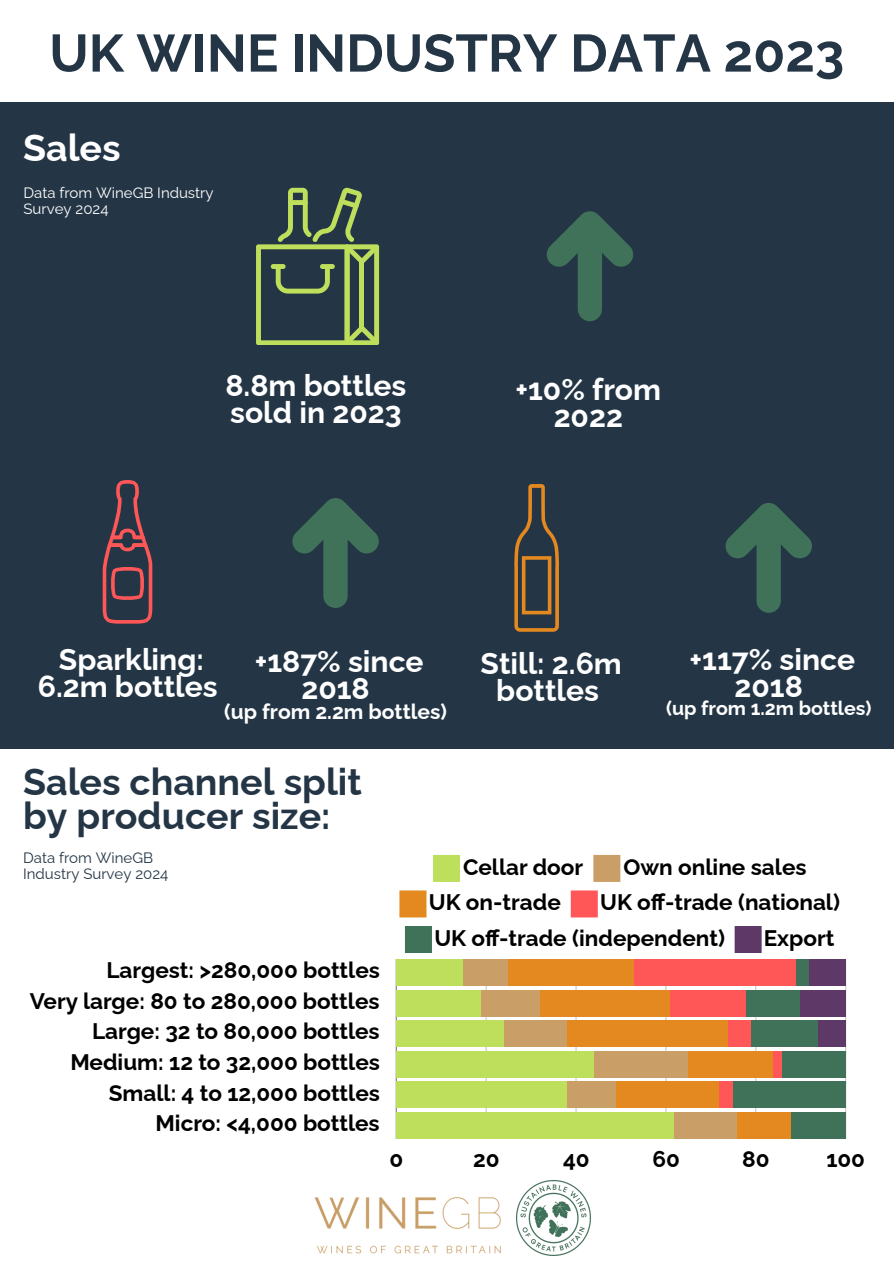
<style>
.page{position:relative;width:894px;height:1264px;background:#fff}
.page>*{position:absolute;margin:0;border:0;box-sizing:border-box;transform-origin:0 0}
.t1{font:700 52.5px "Raleway";color:#243646}
.t2{font:700 37.5px/33.8px "Raleway";color:#243646}
.t3{font:700 37.5px "Raleway";color:#fff}
.t4{font:700 30px/27px "Raleway";color:#fff;text-align:center}
.t5{font:700 22.5px/30.6px "Raleway";color:#000}
.t6{font:700 21px "Raleway";color:#fff}
.t7{font:700 19.5px "Raleway";color:#fff}
.t8{font:15px/15.8px "Raleway";color:#fff}
.t9{font:15px/15.8px "Raleway";color:#243646}
</style>
<div class="page">
<div style="left:0;top:102px;width:893px;height:646px;background:#243646"></div>
<svg style="left:256px;top:188px;width:123px;height:157px"></svg>
<div style="left:433px;top:855px;width:27px;height:26px;background:#bddf5c"></div>
<div style="left:593px;top:855px;width:27px;height:26px;background:#c99e67"></div>
<div style="left:399px;top:890px;width:27px;height:27px;background:#e4891f"></div>
<div style="left:570px;top:890px;width:27px;height:27px;background:#ff5757"></div>
<div style="left:405px;top:926px;width:27px;height:27px;background:#40725a"></div>
<div style="left:734px;top:926px;width:27px;height:27px;background:#5e3967"></div>
<hr style="left:396px;top:959px;width:1px;height:179px;background:#000;opacity:.6">
<hr style="left:485px;top:959px;width:1px;height:179px;background:#000;opacity:.25">
<hr style="left:575px;top:959px;width:1px;height:179px;background:#000;opacity:.25">
<hr style="left:665px;top:959px;width:1px;height:179px;background:#000;opacity:.25">
<hr style="left:755px;top:959px;width:1px;height:179px;background:#000;opacity:.25">
<hr style="left:845px;top:959px;width:1px;height:179px;background:#000;opacity:.25">
<div style="left:396px;top:959px;width:67px;height:27px;background:#bddf5c"></div>
<div style="left:463px;top:959px;width:45px;height:27px;background:#c99e67"></div>
<div style="left:508px;top:959px;width:126px;height:27px;background:#e4891f"></div>
<div style="left:634px;top:959px;width:162px;height:27px;background:#ff5757"></div>
<div style="left:796px;top:959px;width:13px;height:27px;background:#40725a"></div>
<div style="left:809px;top:959px;width:36px;height:27px;background:#5e3967"></div>
<div style="left:396px;top:989px;width:85px;height:27px;background:#bddf5c"></div>
<div style="left:481px;top:989px;width:59px;height:27px;background:#c99e67"></div>
<div style="left:540px;top:989px;width:130px;height:27px;background:#e4891f"></div>
<div style="left:670px;top:989px;width:76px;height:27px;background:#ff5757"></div>
<div style="left:746px;top:989px;width:54px;height:27px;background:#40725a"></div>
<div style="left:800px;top:989px;width:45px;height:27px;background:#5e3967"></div>
<div style="left:396px;top:1020px;width:108px;height:27px;background:#bddf5c"></div>
<div style="left:504px;top:1020px;width:63px;height:27px;background:#c99e67"></div>
<div style="left:567px;top:1020px;width:161px;height:27px;background:#e4891f"></div>
<div style="left:728px;top:1020px;width:23px;height:27px;background:#ff5757"></div>
<div style="left:751px;top:1020px;width:67px;height:27px;background:#40725a"></div>
<div style="left:818px;top:1020px;width:27px;height:27px;background:#5e3967"></div>
<div style="left:396px;top:1050px;width:198px;height:27px;background:#bddf5c"></div>
<div style="left:594px;top:1050px;width:94px;height:27px;background:#c99e67"></div>
<div style="left:688px;top:1050px;width:85px;height:27px;background:#e4891f"></div>
<div style="left:773px;top:1050px;width:9px;height:27px;background:#ff5757"></div>
<div style="left:782px;top:1050px;width:63px;height:27px;background:#40725a"></div>
<div style="left:396px;top:1081px;width:171px;height:27px;background:#bddf5c"></div>
<div style="left:567px;top:1081px;width:49px;height:27px;background:#c99e67"></div>
<div style="left:616px;top:1081px;width:103px;height:27px;background:#e4891f"></div>
<div style="left:719px;top:1081px;width:14px;height:27px;background:#ff5757"></div>
<div style="left:733px;top:1081px;width:112px;height:27px;background:#40725a"></div>
<div style="left:396px;top:1111px;width:278px;height:27px;background:#bddf5c"></div>
<div style="left:674px;top:1111px;width:63px;height:27px;background:#c99e67"></div>
<div style="left:737px;top:1111px;width:54px;height:27px;background:#e4891f"></div>
<div style="left:791px;top:1111px;width:54px;height:27px;background:#40725a"></div>
<svg style="left:102px;top:480px;width:51px;height:144px"></svg>
<svg style="left:514px;top:484px;width:45px;height:147px"></svg>
<img style="left:314px;top:1197px;width:187px;height:57px">
<img style="left:516px;top:1180px;width:74px;height:75px">
<svg style="left:546px;top:211px;width:87px;height:110px"></svg>
<svg style="left:292px;top:498px;width:86px;height:110px"></svg>
<svg style="left:725px;top:503px;width:86px;height:110px"></svg>
<p class="t1" style="left:49px;top:22px;width:796px">UK WINE INDUSTRY DATA 2023</p>
<p class="t3" style="left:23px;top:126px;width:99px">Sales</p>
<p class="t8" style="left:23px;top:185px;width:192px">Data from WineGB Industry<br>Survey 2024</p>
<p class="t4" style="left:225px;top:372px;width:182px;text-align:left">8.8m bottles sold in 2023</p>
<p class="t4" style="left:515px;top:376px;width:147px">+10% from<br>2022</p>
<h3 class="t4" style="left:38px;top:646px;width:181px">Sparkling:<br>6.2m bottles</h3>
<h3 class="t4" style="left:480px;top:650px;width:143px">Still: 2.6m bottles</h3>
<h3 class="t4" style="left:255px;top:648px;width:170px">+187% since<br>2018</h3>
<h3 class="t6" style="left:224px;top:699px;width:224px">(up from 2.2m bottles)</h3>
<p class="t2" style="left:23px;top:765px;width:340px">Sales channel split by producer size:</p>
<h4 class="t4" style="left:689px;top:646px;width:167px">+117% since<br>2018</h4>
<h4 class="t7" style="left:665px;top:697px;width:207px">(up from 1.2m bottles)</h4>
<h3 class="t9" style="left:23px;top:850px;width:147px">Data from WineGB<br>Industry Survey 2024</h3>
<p class="t5" style="left:30px;top:954px;width:351px;text-align:right">Largest: &gt;280,000 bottles<br>Very large: 80 to 280,000 bottles<br>Large: 32 to 80,000 bottles<br>Medium: 12 to 32,000 bottles<br>Small: 4 to 12,000 bottles<br>Micro: &lt;4,000 bottles</p>
<p class="t5" style="left:463px;top:851px;width:122px">Cellar door</p>
<p class="t5" style="left:623px;top:851px;width:185px">Own online sales</p>
<p class="t5" style="left:429px;top:886px;width:133px">UK on-trade</p>
<p class="t5" style="left:434px;top:884px;width:407px;line-height:35.5px;text-indent:166px">UK off-trade (national)<br>UK off-trade (independent)</p>
<p class="t5" style="left:763px;top:922px;width:72px">Export</p>
<p class="t5" style="left:389px;top:1143px;width:15px">0</p>
<p class="t5" style="left:473px;top:1143px;width:28px">20</p>
<p class="t5" style="left:563px;top:1143px;width:28px">40</p>
<p class="t5" style="left:652px;top:1143px;width:29px">60</p>
<p class="t5" style="left:742px;top:1143px;width:29px">80</p>
<p class="t5" style="left:826px;top:1143px;width:40px">100</p>
</div>
